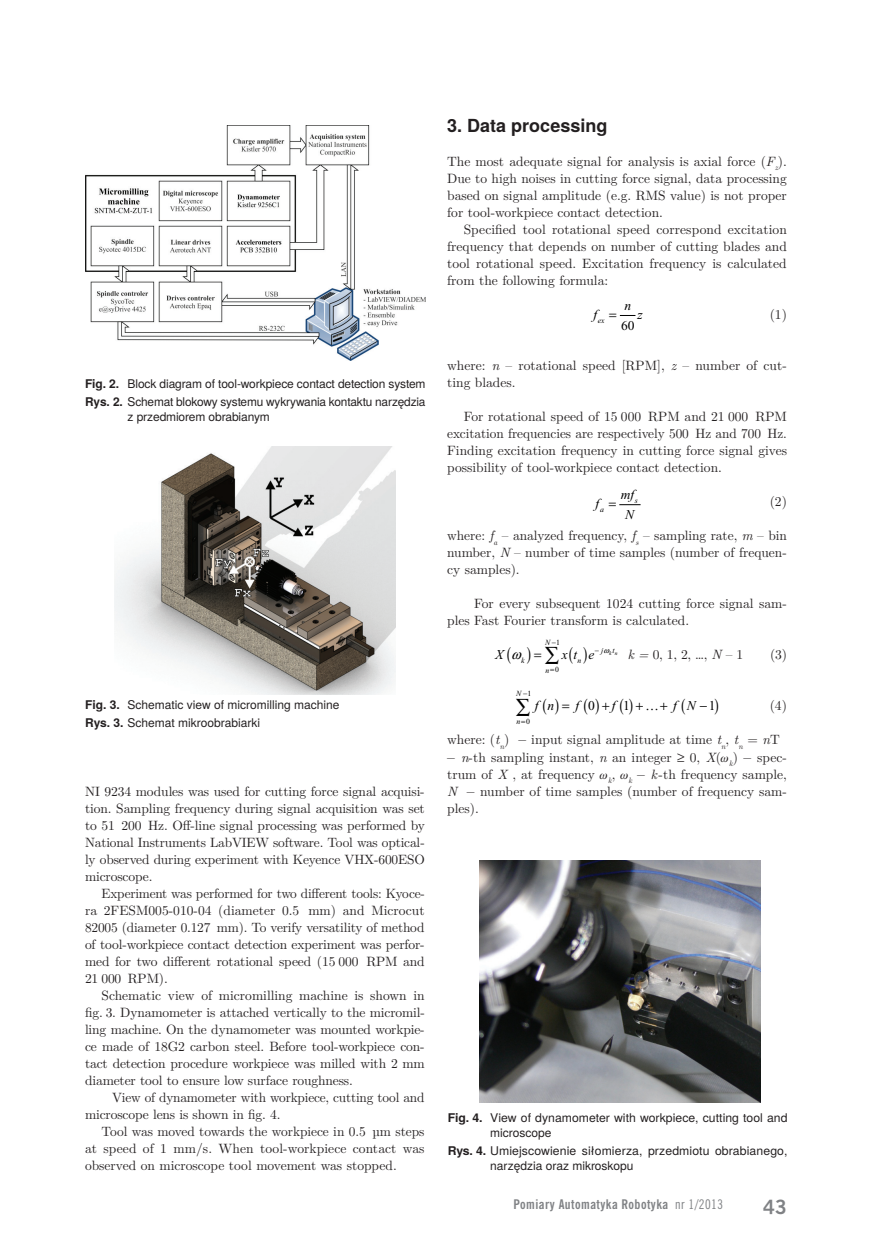
<style>
.page{position:relative;width:872px;height:1255px;background:#fff}
.page>*{position:absolute;margin:0;border:0;box-sizing:border-box;transform-origin:0 0}
.t1{font:700 18px "Te X Gyre Heros";color:#231f20}
.t2{font:700 18px "News Goth PL";color:#808285}
.t3{font:13.5px/17px "LM Roman 10";letter-spacing:-.005em;color:#231f20;text-align:justify}
.t4{font:italic 13.5px "Times New Roman";color:#000}
.t5{font:13.5px "Times New Roman";color:#000}
.t6{font:13.5px "MT Extra";color:#000}
.t7{font:12px/18px "Te X Gyre Heros";color:#231f20}
.t8{font:700 12px "News Goth Cn PL";letter-spacing:.04em;color:#808285}
.t9{font:italic 7.8px "Times New Roman";color:#000}
.t10{font:7.8px "Times New Roman";color:#000}
.t11{font:italic 5.7px "Times New Roman";color:#000}
.s1{font-weight:700}
.s2{font-style:italic}
.s3{font-style:normal}
.s4{font-weight:400}
</style>
<div class="page">
<img style="left:85px;top:125px;width:340px;height:235px">
<img style="left:114px;top:446px;width:281px;height:249px">
<img style="left:480px;top:860px;width:281px;height:242px">
<svg style="left:619px;top:315px;width:16px;height:1px"></svg>
<svg style="left:619px;top:504px;width:21px;height:2px"></svg>
<p class="t7" style="left:85px;top:374px;width:342px"><span class="s1">Fig. 2.</span> Block diagram of tool-workpiece contact detection system<br><span class="s1">Rys. 2.</span> Schemat blokowy systemu wykrywania kontaktu narzędzia</p>
<p class="t7" style="left:128px;top:407px;width:144px">z przedmiorem obrabianym</p>
<p class="t7" style="left:85px;top:695px;width:256px"><span class="s1">Fig. 3.</span> Schematic view of micromilling machine<br><span class="s1">Rys. 3.</span> Schemat mikroobrabiarki</p>
<p class="t3" style="left:85px;top:781px;width:341px">NI 9234 modules was used for cutting force signal acquisi-</p>
<p class="t3" style="left:85px;top:798px;width:341px">tion. Sampling frequency during signal acquisition was set</p>
<p class="t3" style="left:85px;top:815px;width:341px">to 51 200 Hz. Off-line signal processing was performed by</p>
<p class="t3" style="left:85px;top:832px;width:341px">National Instruments LabVIEW software. Tool was optical-</p>
<p class="t3" style="left:85px;top:849px;width:341px">ly observed during experiment with Keyence VHX-600ESO</p>
<p class="t3" style="left:85px;top:866px;width:69px">microscope.</p>
<p class="t3" style="left:102px;top:883px;width:325px">Experiment was performed for two different tools: Kyoce-</p>
<p class="t3" style="left:85px;top:900px;width:341px">ra 2FESM005-010-04 (diameter 0.5 mm) and Microcut</p>
<p class="t3" style="left:85px;top:917px;width:341px">82005 (diameter 0.127 mm). To verify versatility of method</p>
<p class="t3" style="left:85px;top:934px;width:341px">of tool-workpiece contact detection experiment was perfor-</p>
<p class="t3" style="left:85px;top:951px;width:341px">med for two different rotational speed (15 000 RPM and</p>
<p class="t3" style="left:85px;top:968px;width:84px">21 000 RPM).</p>
<p class="t3" style="left:102px;top:985px;width:325px">Schematic view of micromilling machine is shown in</p>
<p class="t3" style="left:85px;top:1002px;width:341px">fig. 3. Dynamometer is attached vertically to the micromil-</p>
<p class="t3" style="left:85px;top:1019px;width:341px">ling machine. On the dynamometer was mounted workpie-</p>
<p class="t3" style="left:85px;top:1036px;width:341px">ce made of 18G2 carbon steel. Before tool-workpiece con-</p>
<p class="t3" style="left:85px;top:1053px;width:341px">tact detection procedure workpiece was milled with 2 mm</p>
<p class="t3" style="left:85px;top:1070px;width:269px">diameter tool to ensure low surface roughness.</p>
<p class="t3" style="left:112px;top:1087px;width:314px">View of dynamometer with workpiece, cutting tool and</p>
<p class="t3" style="left:85px;top:1104px;width:197px">microscope lens is shown in fig. 4.</p>
<p class="t3" style="left:102px;top:1121px;width:324px">Tool was moved towards the workpiece in 0.5 μm steps</p>
<p class="t3" style="left:85px;top:1138px;width:341px">at speed of 1 mm/s. When tool-workpiece contact was</p>
<p class="t3" style="left:85px;top:1155px;width:313px">observed on microscope tool movement was stopped.</p>
<p class="t1" style="left:447px;top:112px;width:162px">3. Data processing</p>
<p class="t3" style="left:447px;top:152px;width:341px">The most adequate signal for analysis is axial force (<span class="s2">F</span><sub>z</sub>).</p>
<p class="t3" style="left:447px;top:169px;width:341px">Due to high noises in cutting force signal, data processing</p>
<p class="t3" style="left:447px;top:186px;width:341px">based on signal amplitude (e.g. RMS value) is not proper</p>
<p class="t3" style="left:447px;top:203px;width:217px">for tool-workpiece contact detection.</p>
<p class="t3" style="left:463px;top:220px;width:325px">Specified tool rotational speed correspond excitation</p>
<p class="t3" style="left:447px;top:237px;width:341px">frequency that depends on number of cutting blades and</p>
<p class="t3" style="left:447px;top:254px;width:341px">tool rotational speed. Excitation frequency is calculated</p>
<p class="t3" style="left:447px;top:271px;width:162px">from the following formula:</p>
<p class="t5" style="left:621px;top:318px;width:15px">60</p>
<p class="t4" style="left:624px;top:298px;width:8px">n</p>
<p class="t4" style="left:593px;top:307px;width:5px">f</p>
<p class="t4" style="left:637px;top:307px;width:7px">z</p>
<p class="t3" style="left:769px;top:305px;width:19px">(1)</p>
<p class="t3" style="left:447px;top:356px;width:341px">where: <span class="s2">n</span> – rotational speed [RPM], <span class="s2">z</span> – number of cut&shy;ting blades.</p>
<p class="t3" style="left:447px;top:407px;width:341px;text-indent:17px">For rotational speed of 15 000 RPM and 21 000 RPM excitation frequencies are respectively 500 Hz and 700 Hz.<br>Finding excitation frequency in cutting force signal gives possibility of tool-workpiece contact detection.</p>
<p class="t9" style="left:635px;top:496px;width:5px">s</p>
<p class="t9" style="left:600px;top:505px;width:5px">a</p>
<p class="t9" style="left:597px;top:316px;width:8px">ex</p>
<p class="t4" style="left:620px;top:487px;width:15px">mf</p>
<p class="t3" style="left:769px;top:492px;width:19px">(2)</p>
<p class="t3" style="left:447px;top:526px;width:341px">where: <span class="s2">f</span><sub>a</sub> – analyzed frequency, <span class="s2">f</span><sub>s</sub> – sampling rate, <span class="s2">m</span> – bin number, <span class="s2">N</span> – number of time samples (number of frequen&shy;cy samples).</p>
<p class="t3" style="left:447px;top:594px;width:341px;text-indent:27px">For every subsequent 1024 cutting force signal sam&shy;ples Fast Fourier transform is calculated.</p>
<p class="t9" style="left:545px;top:638px;width:16px">N−<span class="s3">1</span></p>
<p class="t10" style="left:555px;top:665px;width:5px">0</p>
<p class="t4" style="left:595px;top:496px;width:5px">f</p>
<p class="t4" style="left:625px;top:507px;width:11px">N</p>
<p class="t9" style="left:595px;top:646px;width:21px">− j t</p>
<p class="t4" style="left:495px;top:647px;width:10px">X</p>
<p class="t4" style="left:561px;top:647px;width:34px">xt e</p>
<p class="t3" style="left:627px;top:645px;width:117px"><span class="s2">k =</span> 0, 1, 2, …, <span class="s2">N</span> – 1</p>
<p class="t3" style="left:770px;top:645px;width:18px">(3)</p>
<p class="t9" style="left:516px;top:689px;width:16px">N−<span class="s3">1</span></p>
<p class="t10" style="left:526px;top:716px;width:5px">0</p>
<p class="t11" style="left:609px;top:650px;width:10px">k n</p>
<p class="t9" style="left:521px;top:656px;width:5px">k</p>
<p class="t9" style="left:577px;top:656px;width:5px">n</p>
<p class="t9" style="left:545px;top:665px;width:5px">n</p>
<p class="t4" style="left:535px;top:698px;width:21px">f n</p>
<p class="t4" style="left:575px;top:698px;width:5px">f</p>
<p class="t4" style="left:611px;top:698px;width:5px">f</p>
<p class="t6" style="left:645px;top:698px;width:15px">…</p>
<p class="t3" style="left:769px;top:696px;width:19px">(4)</p>
<p class="t3" style="left:447px;top:730px;width:334px">where: (<span class="s2">t</span><sub>n</sub>) <span class="s1">–</span> input signal amplitude at time <span class="s2">t</span><sub>n</sub>, <span class="s2">t</span><sub>n</sub> = <span class="s2">n</span>T</p>
<p class="t3" style="left:447px;top:747px;width:341px"><span class="s1">–</span> <span class="s2">n</span>-th sampling instant, <span class="s2">n</span> an integer ≥ 0, <span class="s2">X</span>( <sub>k</sub>) <span class="s1">–</span> spec&shy;trum of <span class="s2">X</span> , at frequency <sub>k</sub>, <sub>k</sub> <span class="s1">–</span> <span class="s2">k</span> -th frequency sample, <span class="s2">N</span> <span class="s1">–</span> number of time samples (number of frequency sam&shy;ples).</p>
<p class="t5" style="left:588px;top:698px;width:8px">0</p>
<p class="t5" style="left:623px;top:698px;width:8px">1</p>
<p class="t4" style="left:673px;top:698px;width:44px">f N−<span class="s3">1</span></p>
<p class="t9" style="left:516px;top:716px;width:5px">n</p>
<p class="t7" style="left:490px;top:1109px;width:299px;line-height:15px;text-indent:-43px"><span class="s1">Fig. 4.</span> View of dynamometer with workpiece, cutting tool and microscope</p>
<p class="t7" style="left:490px;top:1142px;width:299px;line-height:15px;text-indent:-43px"><span class="s1">Rys. 4.</span> Umiejscowienie siłomierza, przedmiotu obrabianego, narzędzia oraz mikroskopu</p>
<p class="t8" style="left:513px;top:1196px;width:211px">Pomiary Automatyka Robotyka <span class="s4">nr 1/2013</span></p>
<p class="t2" style="left:763px;top:1195px;width:25px">43</p>
</div>
